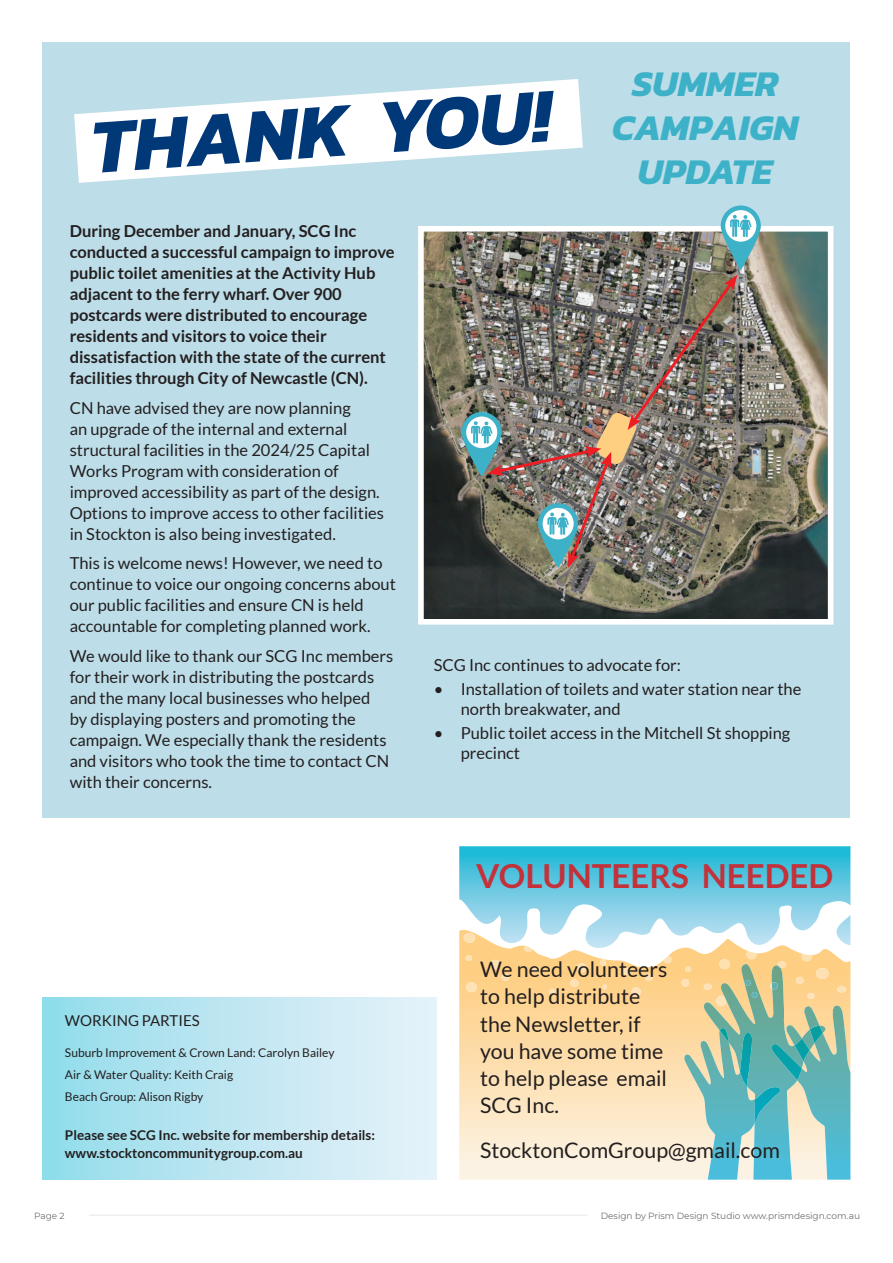
<style>
.page{position:relative;width:893px;height:1263px;background:#fff}
.page>*{position:absolute;margin:0;border:0;box-sizing:border-box;transform-origin:0 0}
.t1{font:italic 700 77.55px "Kanit";color:#013878}
.t2{font:italic 700 36.75px/44.1px "Kanit";color:#3db1c8;text-align:center}
.t3{font:700 33.15px "Lato";color:#c3323b}
.t4{font:21.3px/27.2px "Lato";color:#231f20}
.t5{font:16.5px/21px "Lato";color:#231f20}
.t6{font:700 16.5px/21px "Lato";color:#231f20}
.t7{font:15px "Lato";color:#231f20}
.t8{font:700 13.5px/18px "Lato";color:#231f20}
.t9{font:12px/22.2px "Lato";color:#231f20}
.t10{font:9px "Montserrat";color:#6c6d70}
</style>
<div class="page">
<div style="left:43px;top:43px;width:807px;height:775px;background:#bddde8"></div>
<svg style="left:459px;top:846px;width:391px;height:334px;background:#bfd5c2"></svg>
<hr style="left:89px;top:1215px;width:498px;height:1px;background:#e6e7e9">
<svg style="left:74px;top:79px;width:509px;height:104px;fill:#fff"></svg>
<img style="left:425px;top:233px;width:401px;height:385px">
<div style="left:418px;top:226px;width:415px;height:399px;border:6px solid #fff"></div>
<img style="left:462px;top:205px;width:299px;height:363px">
<div style="left:43px;top:997px;width:394px;height:183px;background:linear-gradient(to right,#94dceb,#e8f2fa)"></div>
<h1 class="t1" style="left:86px;top:87px;width:464px;rotate:-4deg">THANK YOU!</h1>
<h2 class="t2" style="left:612px;top:60px;width:188px">SUMMER<br>CAMPAIGN<br>UPDATE</h2>
<p class="t6" style="left:70px;top:220px;width:327px">During December and January, SCG Inc conducted a successful campaign to improve public toilet amenities at the Activity Hub adjacent to the ferry wharf. Over 900 postcards were distributed to encourage residents and visitors to voice their dissatisfaction with the state of the current facilities through City of Newcastle (CN).</p>
<p class="t5" style="left:70px;top:397px;width:316px">CN have advised they are now planning<br>an upgrade of the internal and external structural facilities in the 2024/25 Capital Works Program with consideration of improved accessibility as part of the design.<br>Options to improve access to other facilities in Stockton is also being investigated.</p>
<p class="t5" style="left:70px;top:553px;width:328px">This is welcome news! However, we need to continue to voice our ongoing concerns about our public facilities and ensure CN is held accountable for completing planned work.</p>
<p class="t5" style="left:70px;top:645px;width:325px">We would like to thank our SCG Inc members for their work in distributing the postcards and the many local businesses who helped<br>by displaying posters and promoting the campaign. We especially thank the residents and visitors who took the time to contact CN with their concerns.</p>
<p class="t5" style="left:434px;top:654px;width:249px">SCG Inc continues to advocate for:</p>
<p class="t5" style="left:461px;top:679px;width:342px;line-height:19.8px;text-indent:-27px">• Installation of toilets and water station near the north breakwater, and</p>
<p class="t5" style="left:461px;top:723px;width:331px;line-height:19.8px;text-indent:-27px">• Public toilet access in the Mitchell St shopping precinct</p>
<p class="t7" style="left:65px;top:1012px;width:136px">WORKING PARTIES</p>
<p class="t9" style="left:65px;top:1041px;width:271px">Suburb Improvement &amp; Crown Land: Carolyn Bailey<br>Air &amp; Water Quality: Keith Craig<br>Beach Group: Alison Rigby</p>
<p class="t8" style="left:65px;top:1126px;width:312px">Please see SCG Inc. website for membership details: www.stocktoncommunitygroup.com.au</p>
<h3 class="t3" style="left:476px;top:857px;width:359px">VOLUNTEERS NEEDED</h3>
<p class="t4" style="left:480px;top:956px;width:189px">We need volunteers to help distribute the Newsletter, if you have some time to help please email<br>SCG Inc.</p>
<p class="t4" style="left:480px;top:1137px;width:301px">StocktonComGroup@gmail.com</p>
<p class="t10" style="left:34px;top:1209px;width:32px">Page 2</p>
<p class="t10" style="left:601px;top:1209px;width:261px">Design by Prism Design Studio www.prismdesign.com.au</p>
</div>
